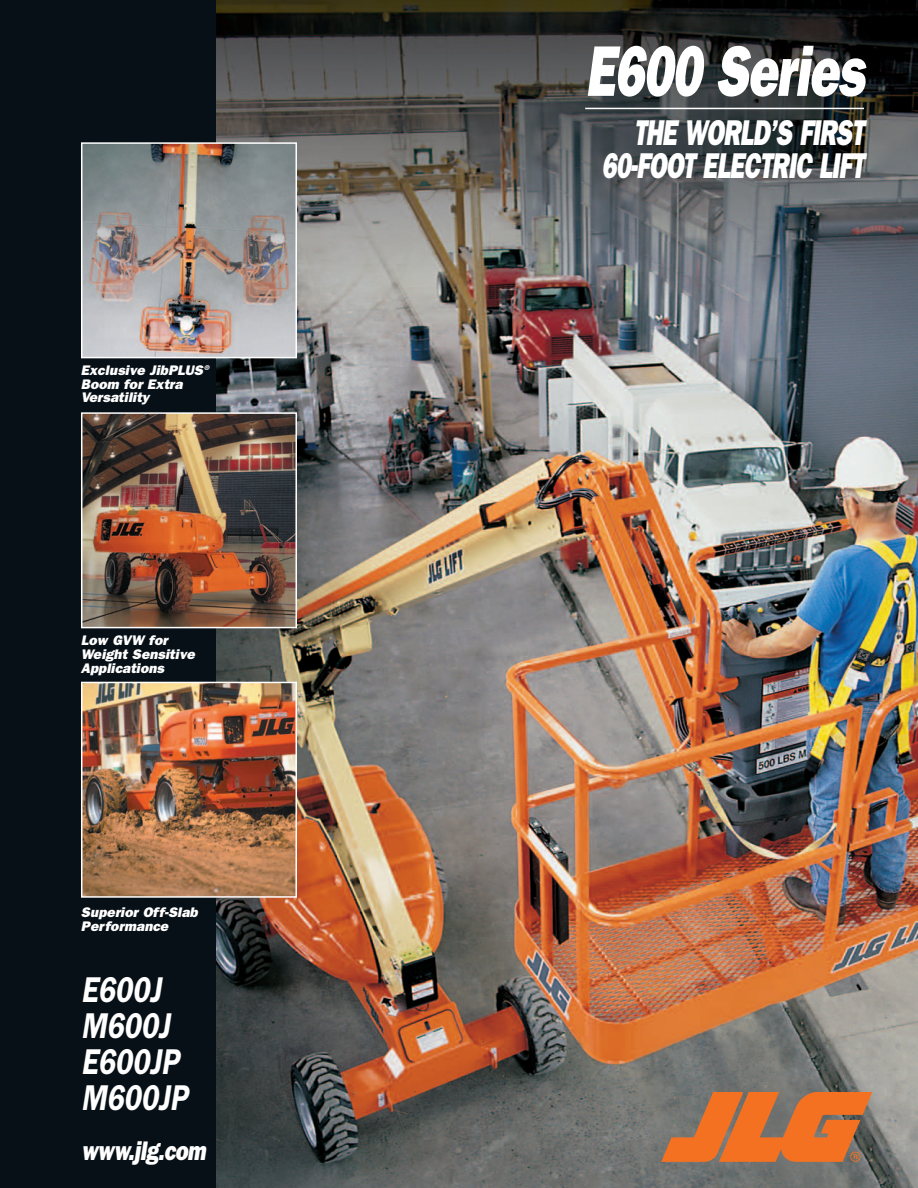
<style>
.page{position:relative;width:918px;height:1188px;background:#fff}
.page>*{position:absolute;margin:0;border:0;box-sizing:border-box;transform-origin:0 0}
.t1{font:italic 800 72px "Franklin Gothic";letter-spacing:-.03em;color:#fff;scale:.7 1}
.t2{font:italic 800 36px/33px "Franklin Gothic";letter-spacing:-.03em;color:#fff;text-align:right;scale:.7 1}
.t3{font:italic 600 36px/36px "Franklin Gothic";color:#fff;scale:.8 1}
.t4{font:italic 800 27px "Franklin Gothic";letter-spacing:-.025em;color:#fff;scale:.8 1}
.t5{font:italic 800 13.95px/14px "Franklin Gothic";color:#fff}
</style>
<div class="page">
<img style="left:216px;top:0;width:702px;height:1188px">
<div style="left:0;top:0;width:216px;height:1188px;background:#071017"></div>
<svg style="left:661px;top:1092px;width:211px;height:70px;background:#c6713b"></svg>
<hr style="left:585px;top:108px;width:279px;height:1px;background:#fff">
<img style="left:84px;top:415px;width:210px;height:210px">
<div style="left:81px;top:412px;width:216px;height:216px;border:2px solid #fff"></div>
<img style="left:84px;top:685px;width:210px;height:210px">
<div style="left:81px;top:682px;width:216px;height:216px;border:2px solid #fff"></div>
<img style="left:84px;top:145px;width:210px;height:210px">
<div style="left:81px;top:142px;width:216px;height:216px;border:2px solid #fff"></div>
<p class="t5" style="left:81px;top:363px;width:130px">Exclusive JibPLUS<sup>®<br></sup>Boom for Extra<br>Versatility</p>
<p class="t5" style="left:81px;top:633px;width:115px">Low GVW for<br>Weight Sensitive<br>Applications</p>
<p class="t5" style="left:81px;top:905px;width:118px">Superior Off-Slab<br>Performance</p>
<h2 class="t3" style="left:81px;top:971px;width:135px">E600J<br>M600J<br>E600JP<br>M600JP</h2>
<h3 class="t4" style="left:81px;top:1135px;width:158px">www.jlg.com</h3>
<h1 class="t1" style="left:585px;top:29px;width:400px">E600 Series</h1>
<h2 class="t2" style="left:601px;top:116px;width:377px">THE WORLD’S FIRST<br>60-FOOT ELECTRIC LIFT</h2>
</div>
